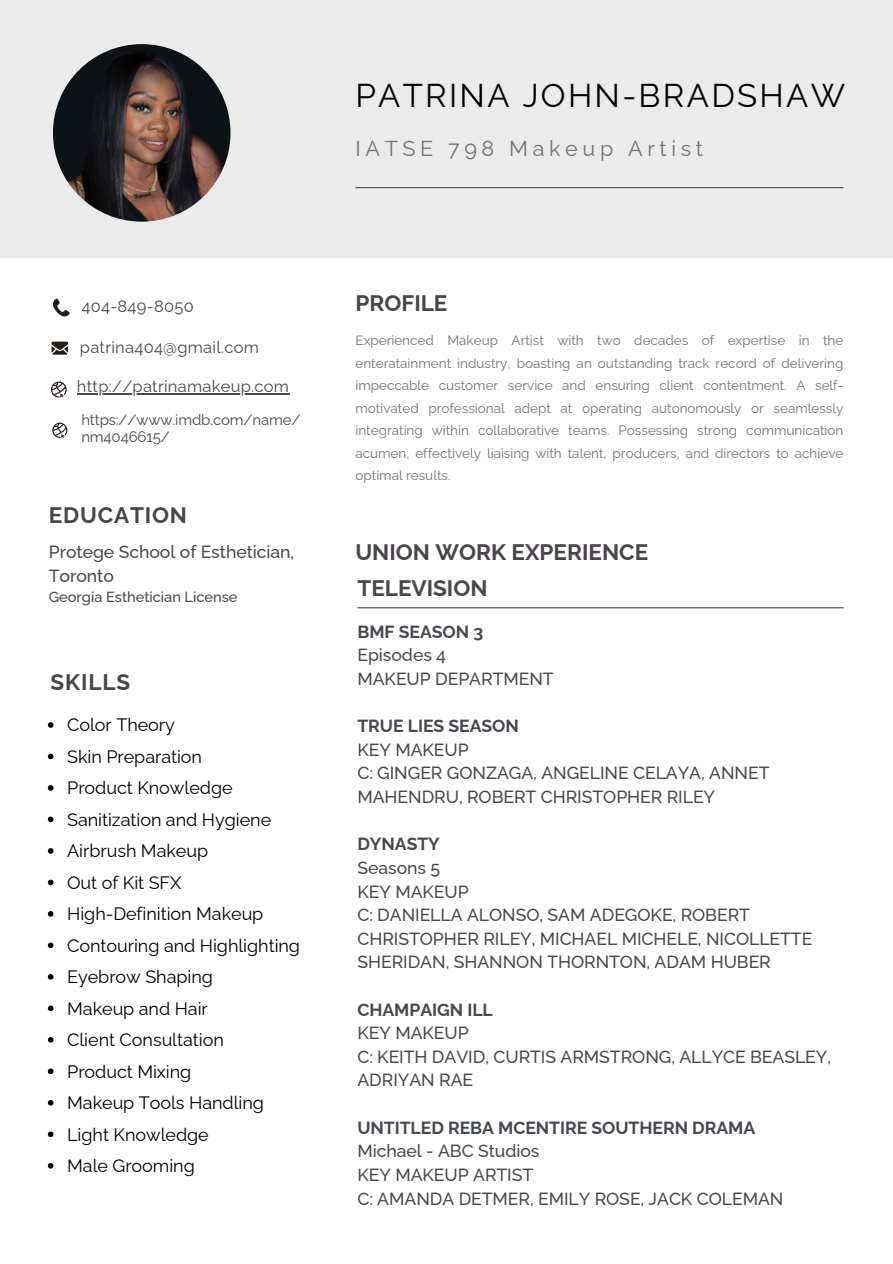
<style>
.page{position:relative;width:893px;height:1264px;background:#fff}
.page>*{position:absolute;margin:0;border:0;box-sizing:border-box;transform-origin:0 0}
.t1{font:33px "Raleway";letter-spacing:.07em;color:#000}
.t2{font:700 22.5px "Raleway";color:#4a454b}
.t3{font:700 22.5px "Raleway";letter-spacing:.035em;color:#4a454b}
.t4{font:21.6px "Raleway";letter-spacing:.215em;color:#737373}
.t5{font:18px "Raleway";letter-spacing:-.005em;color:#000}
.t6{font:500 17.55px/23.5px "Raleway";letter-spacing:-.005em;color:#464a4e}
.t7{font:700 17.55px "Raleway";letter-spacing:-.005em;color:#464a4e}
.t8{font:16.5px "Raleway";letter-spacing:.015em;color:#464a4e}
.t9{font:15px/16.8px "Raleway";letter-spacing:-.01em;color:#464a4e}
.t10{font:500 14.7px "Raleway";letter-spacing:-.005em;color:#464a4e}
.t11{font:13.5px/22.5px "Raleway";color:#737373;text-align:justify}
</style>
<div class="page">
<div style="left:0;top:0;width:892px;height:257px;background:#ebebeb"></div>
<img style="left:53px;top:44px;width:177px;height:178px;border-radius:50%">
<hr style="left:355px;top:187px;width:488px;height:1px;background:#464a4e">
<svg style="left:53px;top:298px;width:17px;height:19px"></svg>
<svg style="left:51px;top:381px;width:16px;height:17px"></svg>
<hr style="left:77px;top:393px;width:212px;height:1px;background:#464a4e">
<svg style="left:51px;top:341px;width:17px;height:13px"></svg>
<svg style="left:52px;top:422px;width:15px;height:16px"></svg>
<svg style="left:48px;top:722px;width:5px;height:5px"></svg>
<svg style="left:48px;top:753px;width:5px;height:6px"></svg>
<svg style="left:48px;top:785px;width:5px;height:5px"></svg>
<svg style="left:48px;top:816px;width:5px;height:6px"></svg>
<svg style="left:48px;top:848px;width:5px;height:5px"></svg>
<svg style="left:48px;top:879px;width:5px;height:6px"></svg>
<svg style="left:48px;top:911px;width:5px;height:5px"></svg>
<svg style="left:48px;top:942px;width:5px;height:6px"></svg>
<svg style="left:48px;top:974px;width:5px;height:5px"></svg>
<svg style="left:48px;top:1005px;width:5px;height:6px"></svg>
<svg style="left:48px;top:1037px;width:5px;height:5px"></svg>
<svg style="left:48px;top:1068px;width:5px;height:6px"></svg>
<svg style="left:48px;top:1100px;width:5px;height:5px"></svg>
<svg style="left:48px;top:1131px;width:5px;height:6px"></svg>
<svg style="left:48px;top:1163px;width:5px;height:5px"></svg>
<hr style="left:357px;top:607px;width:486px;height:1px;background:#464a4e">
<p class="t8" style="left:81px;top:296px;width:114px">404-849-8050</p>
<p class="t8" style="left:80px;top:337px;width:180px">patrina404@gmail.com</p>
<p class="t8" style="left:77px;top:376px;width:214px">http://patrinamakeup.com</p>
<p class="t9" style="left:81px;top:412px;width:221px">https://www.imdb.com/name/ nm4046615/</p>
<p class="t3" style="left:49px;top:502px;width:140px">EDUCATION</p>
<p class="t6" style="left:49px;top:540px;width:247px">Protege School of Esthetician,<br>Toronto</p>
<p class="t10" style="left:49px;top:588px;width:190px">Georgia Esthetician License</p>
<p class="t2" style="left:51px;top:669px;width:81px">SKILLS</p>
<p class="t5" style="left:67px;top:714px;width:109px">Color Theory</p>
<p class="t5" style="left:67px;top:745px;width:136px">Skin Preparation</p>
<p class="t5" style="left:67px;top:777px;width:167px">Product Knowledge</p>
<p class="t5" style="left:67px;top:808px;width:205px">Sanitization and Hygiene</p>
<p class="t5" style="left:67px;top:840px;width:142px">Airbrush Makeup</p>
<p class="t5" style="left:67px;top:871px;width:116px">Out of Kit SFX</p>
<p class="t5" style="left:67px;top:903px;width:198px">High-Definition Makeup</p>
<p class="t5" style="left:67px;top:934px;width:234px">Contouring and Highlighting</p>
<p class="t5" style="left:67px;top:966px;width:147px">Eyebrow Shaping</p>
<p class="t5" style="left:67px;top:997px;width:142px">Makeup and Hair</p>
<p class="t5" style="left:67px;top:1029px;width:158px">Client Consultation</p>
<p class="t5" style="left:67px;top:1060px;width:126px">Product Mixing</p>
<p class="t5" style="left:67px;top:1092px;width:198px">Makeup Tools Handling</p>
<p class="t5" style="left:67px;top:1123px;width:143px">Light Knowledge</p>
<p class="t5" style="left:67px;top:1154px;width:129px">Male Grooming</p>
<p class="t1" style="left:355px;top:76px;width:491px">PATRINA JOHN-BRADSHAW</p>
<p class="t4" style="left:355px;top:136px;width:349px">IATSE 798 Makeup Artist</p>
<p class="t2" style="left:355px;top:290px;width:93px">PROFILE</p>
<p class="t11" style="left:355px;top:329px;width:489px">Experienced Makeup Artist with two decades of expertise in the enteratainment industry, boasting an outstanding track record of delivering impeccable customer service and ensuring client contentment. A self&shy;motivated professional adept at operating autonomously or seamlessly integrating within collaborative teams. Possessing strong communication acumen, effectively liaising with talent, producers, and directors to achieve optimal results.</p>
<p class="t2" style="left:355px;top:539px;width:294px">UNION WORK EXPERIENCE</p>
<p class="t2" style="left:357px;top:574px;width:132px">TELEVISION</p>
<p class="t7" style="left:357px;top:621px;width:127px">BMF SEASON 3</p>
<p class="t6" style="left:357px;top:643px;width:90px">Episodes 4</p>
<p class="t6" style="left:357px;top:667px;width:198px">MAKEUP DEPARTMENT</p>
<p class="t7" style="left:357px;top:715px;width:163px">TRUE LIES SEASON</p>
<p class="t6" style="left:357px;top:737px;width:113px">KEY MAKEUP</p>
<p class="t6" style="left:357px;top:761px;width:413px">C: GINGER GONZAGA, ANGELINE CELAYA, ANNET<br>MAHENDRU, ROBERT CHRISTOPHER RILEY</p>
<p class="t7" style="left:357px;top:833px;width:84px">DYNASTY</p>
<p class="t6" style="left:357px;top:856px;width:84px">Seasons 5</p>
<p class="t6" style="left:357px;top:879px;width:113px">KEY MAKEUP</p>
<p class="t6" style="left:357px;top:903px;width:456px">C: DANIELLA ALONSO, SAM ADEGOKE, ROBERT<br>CHRISTOPHER RILEY, MICHAEL MICHELE, NICOLLETTE<br>SHERIDAN, SHANNON THORNTON, ADAM HUBER</p>
<p class="t7" style="left:357px;top:999px;width:137px">CHAMPAIGN ILL</p>
<p class="t6" style="left:357px;top:1021px;width:113px">KEY MAKEUP</p>
<p class="t6" style="left:357px;top:1044px;width:475px">C: KEITH DAVID, CURTIS ARMSTRONG, ALLYCE BEASLEY,<br>ADRIYAN RAE</p>
<p class="t7" style="left:357px;top:1117px;width:399px">UNTITLED REBA MCENTIRE SOUTHERN DRAMA</p>
<p class="t6" style="left:357px;top:1139px;width:183px">Michael - ABC Studios</p>
<p class="t6" style="left:357px;top:1162px;width:177px">KEY MAKEUP ARTIST</p>
<p class="t6" style="left:357px;top:1186px;width:427px">C: AMANDA DETMER, EMILY ROSE, JACK COLEMAN</p>
</div>
